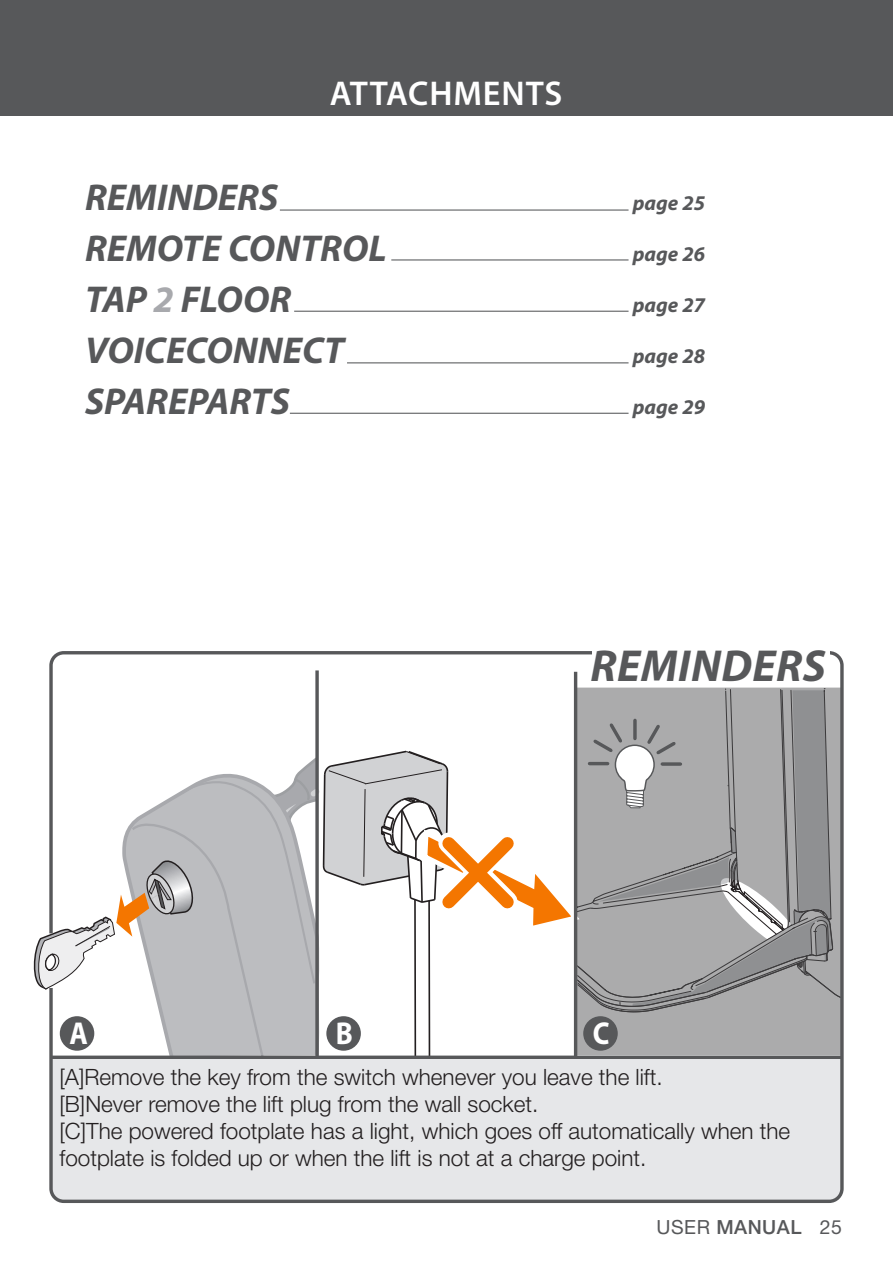
<style>
.page{position:relative;width:893px;height:1263px;background:#fff}
.page>*{position:absolute;margin:0;border:0;box-sizing:border-box;transform-origin:0 0}
.t1{font:italic 700 45px "Myriad Pro";letter-spacing:.01em;color:#57585a}
.t2{font:italic 700 37.5px/51px "Myriad Pro";color:#57585a}
.t3{font:600 34.5px "Myriad Pro";letter-spacing:.025em;color:#fff}
.t4{font:700 31.8px "Myriad Pro";color:#fff;scale:.89 1}
.t5{font:300 22.5px/27px "Helvetica Neue LT Pro";color:#231f20}
.t6{font:italic 700 21px "Myriad Pro";color:#57585a}
.t7{font:19.5px "Helvetica Neue LT Std";letter-spacing:.025em;color:#57585a}
.s1{color:#a8a9ad}
.s2{font-weight:500}
</style>
<div class="page">
<div style="left:0;top:0;width:893px;height:115px;background:#57585a"></div>
<svg style="left:33px;top:688px;width:807px;height:367px"></svg>
<div style="left:53px;top:1059px;width:787px;height:140px;background:#e6e7e9"></div>
<svg style="left:53px;top:1055px;width:787px;height:4px;background:#6d6e70"></svg>
<div style="left:49px;top:651px;width:795px;height:552px;border:3px solid #57585a;border-radius:13px"></div>
<svg style="left:315px;top:670px;width:4px;height:388px;background:#6a6b6d"></svg>
<hr style="left:574px;top:672px;width:3px;height:385px;background:#57585a">
<div style="left:326px;top:1016px;width:35px;height:35px;background:#57585a;border-radius:50%"></div>
<div style="left:60px;top:1016px;width:34px;height:35px;background:#57585a;border-radius:50%"></div>
<div style="left:583px;top:1016px;width:35px;height:35px;background:#57585a;border-radius:50%"></div>
<div style="left:592px;top:646px;width:238px;height:13px;background:#fff"></div>
<hr style="left:280px;top:209px;width:349px;height:2px;background:#57585a">
<hr style="left:391px;top:259px;width:238px;height:1px;background:#57585a">
<hr style="left:294px;top:311px;width:335px;height:1px;background:#57585a">
<hr style="left:347px;top:362px;width:282px;height:1px;background:#57585a">
<hr style="left:290px;top:413px;width:339px;height:1px;background:#57585a">
<h3 class="t3" style="left:330px;top:72px;width:234px">ATTACHMENTS</h3>
<h2 class="t2" style="left:85px;top:171px;width:303px">REMINDERS<br>REMOTE CONTROL<br>TAP <span class="s1">2</span> FLOOR<br>VOICECONNECT<br>SPAREPARTS</h2>
<p class="t6" style="left:633px;top:189px;width:74px">page 25</p>
<p class="t6" style="left:633px;top:240px;width:74px">page 26</p>
<p class="t6" style="left:633px;top:291px;width:74px">page 27</p>
<p class="t6" style="left:633px;top:342px;width:74px">page 28</p>
<p class="t6" style="left:633px;top:393px;width:74px">page 29</p>
<h1 class="t1" style="left:590px;top:636px;width:237px">REMINDERS</h1>
<h3 class="t4" style="left:69px;top:1013px;width:22px">A</h3>
<h3 class="t4" style="left:336px;top:1013px;width:21px">B</h3>
<h3 class="t4" style="left:593px;top:1013px;width:20px">C</h3>
<p class="t5" style="left:60px;top:1062px;width:732px">[A]Remove the key from the switch whenever you leave the lift.<br>[B]Never remove the lift plug from the wall socket.<br>[C]The powered footplate has a light, which goes off automatically when the footplate is folded up or when the lift is not at a charge point.</p>
<p class="t7" style="left:657px;top:1215px;width:187px">USER <span class="s2">MANUAL</span> 25</p>
</div>
